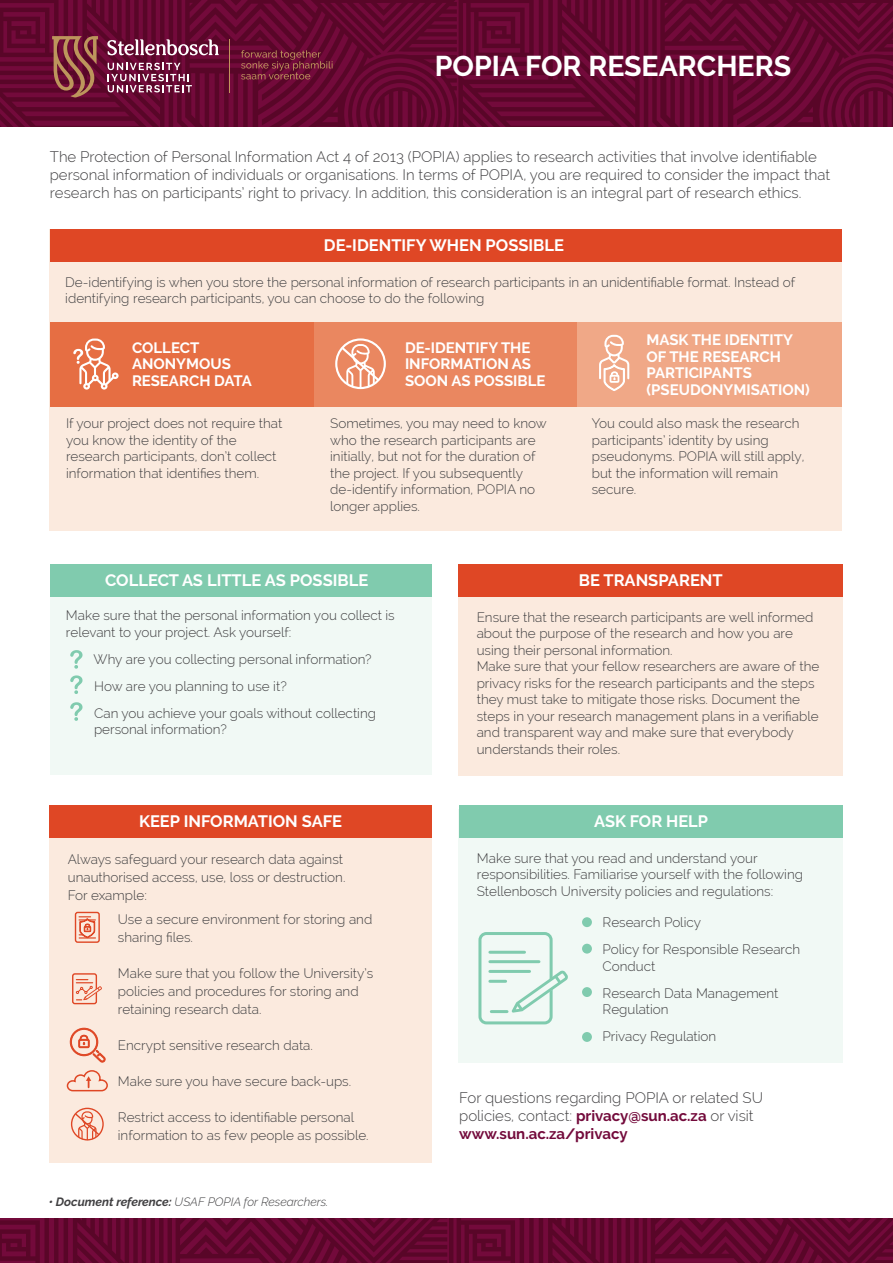
<style>
.page{position:relative;width:893px;height:1263px;background:#fff}
.page>*{position:absolute;margin:0;border:0;box-sizing:border-box;transform-origin:0 0}
.t1{font:700 28.5px "Raleway";color:#fff}
.t2{font:700 16.5px "Raleway";color:#fff}
.t3{font:300 15px/18px "Raleway";color:#414042}
.t4{font:700 15px/16.5px "Raleway";color:#fff}
.t5{font:300 13.5px/16.5px "Raleway";color:#414042}
.t6{font:italic 300 12px "Raleway";color:#414042}
.s1{font-weight:700}
.s2{font-weight:700;color:#730a3b}
</style>
<div class="page">
<svg style="left:0;top:1219px;width:893px;height:44px"></svg>
<div style="left:459px;top:809px;width:384px;height:253px;background:#f1f9f5"></div>
<svg style="left:0;top:0;width:457px;height:127px;fill:#5f072d"></svg>
<svg style="left:458px;top:0;width:435px;height:127px;fill:#61072e"></svg>
<hr style="left:229px;top:39px;width:1px;height:53px;background:#c3945d">
<svg style="left:241px;top:50px;width:92px;height:29px"></svg>
<svg style="left:52px;top:36px;width:46px;height:61px"></svg>
<svg style="left:107px;top:39px;width:112px;height:16px"></svg>
<svg style="left:108px;top:63px;width:84px;height:29px"></svg>
<div style="left:50px;top:567px;width:382px;height:207px;background:#f1f9f5"></div>
<div style="left:50px;top:564px;width:382px;height:32px;background:#80cbae"></div>
<div style="left:50px;top:229px;width:792px;height:301px;background:#fbeade"></div>
<div style="left:50px;top:229px;width:792px;height:33px;background:#df4725"></div>
<div style="left:50px;top:322px;width:264px;height:84px;background:#e66e43"></div>
<div style="left:314px;top:322px;width:264px;height:84px;background:#ea8760"></div>
<div style="left:577px;top:322px;width:265px;height:84px;background:#f0a887"></div>
<svg style="left:73px;top:339px;width:46px;height:51px"></svg>
<div style="left:335px;top:338px;width:51px;height:51px;border:2px solid #fff;border-radius:50%"></div>
<svg style="left:339px;top:344px;width:42px;height:45px"></svg>
<svg style="left:599px;top:335px;width:30px;height:56px"></svg>
<div style="left:50px;top:806px;width:382px;height:357px;background:#fbeade"></div>
<div style="left:50px;top:805px;width:382px;height:33px;background:#df4725"></div>
<svg style="left:70px;top:650px;width:13px;height:19px"></svg>
<svg style="left:70px;top:675px;width:13px;height:19px"></svg>
<svg style="left:70px;top:702px;width:13px;height:19px"></svg>
<div style="left:459px;top:569px;width:384px;height:206px;background:#fbeade"></div>
<div style="left:459px;top:564px;width:384px;height:32px;background:#df4725"></div>
<svg style="left:66px;top:1070px;width:42px;height:22px"></svg>
<div style="left:75px;top:912px;width:25px;height:31px;border:1px solid #df4725;border-radius:2px"></div>
<svg style="left:79px;top:916px;width:16px;height:22px"></svg>
<div style="left:72px;top:973px;width:25px;height:31px;border:1px solid #df4725;border-radius:2px"></div>
<svg style="left:76px;top:979px;width:26px;height:21px"></svg>
<div style="left:71px;top:1108px;width:33px;height:32px;border:1px solid #df4725;border-radius:50%"></div>
<svg style="left:74px;top:1111px;width:27px;height:29px"></svg>
<div style="left:459px;top:805px;width:384px;height:33px;background:#80cbae"></div>
<div style="left:478px;top:932px;width:75px;height:92px;border:3px solid #80cbae;border-radius:6px"></div>
<hr style="left:490px;top:951px;width:34px;height:3px;background:#80cbae">
<hr style="left:490px;top:960px;width:49px;height:3px;background:#80cbae">
<hr style="left:491px;top:1010px;width:16px;height:3px;background:#80cbae">
<svg style="left:512px;top:971px;width:56px;height:42px"></svg>
<hr style="left:490px;top:970px;width:39px;height:3px;background:#80cbae">
<hr style="left:490px;top:980px;width:16px;height:3px;background:#80cbae">
<svg style="left:70px;top:1028px;width:35px;height:34px"></svg>
<div style="left:582px;top:917px;width:10px;height:10px;background:#80cbae;border-radius:50%"></div>
<div style="left:582px;top:944px;width:10px;height:9px;background:#80cbae;border-radius:50%"></div>
<div style="left:582px;top:987px;width:10px;height:10px;background:#80cbae;border-radius:50%"></div>
<div style="left:582px;top:1032px;width:10px;height:10px;background:#80cbae;border-radius:50%"></div>
<h1 class="t1" style="left:435px;top:50px;width:358px">POPIA FOR RESEARCHERS</h1>
<p class="t3" style="left:50px;top:148px;width:782px">The Protection of Personal Information Act 4 of 2013 (POPIA) applies to research activities that involve identifiable personal information of individuals or organisations. In terms of POPIA, you are required to consider the impact that research has on participants’ right to privacy. In addition, this consideration is an integral part of research ethics.</p>
<p class="t2" style="left:324px;top:236px;width:242px">DE-IDENTIFY WHEN POSSIBLE</p>
<p class="t5" style="left:65px;top:274px;width:732px">De-identifying is when you store the personal information of research participants in an unidentifiable format. Instead of identifying research participants, you can choose to do the following</p>
<p class="t4" style="left:132px;top:340px;width:121px">COLLECT<br>ANONYMOUS<br>RESEARCH DATA</p>
<p class="t4" style="left:405px;top:339px;width:142px">DE-IDENTIFY THE<br>INFORMATION AS<br>SOON AS POSSIBLE</p>
<p class="t4" style="left:647px;top:332px;width:165px">MASK THE IDENTITY<br>OF THE RESEARCH<br>PARTICIPANTS (PSEUDONYMISATION)</p>
<p class="t5" style="left:66px;top:415px;width:218px">If your project does not require that you know the identity of the research participants, don’t collect information that identifies them.</p>
<p class="t5" style="left:330px;top:415px;width:218px">Sometimes, you may need to know who the research participants are initially, but not for the duration of the project. If you subsequently de-identify information, POPIA no longer applies.</p>
<p class="t5" style="left:592px;top:415px;width:214px">You could also mask the research participants’ identity by using pseudonyms. POPIA will still apply, but the information will remain secure.</p>
<p class="t2" style="left:105px;top:571px;width:265px">COLLECT AS LITTLE AS POSSIBLE</p>
<p class="t5" style="left:66px;top:607px;width:330px">Make sure that the personal information you collect is relevant to your project. Ask yourself:</p>
<p class="t5" style="left:94px;top:645px;width:284px;line-height:27px">Why are you collecting personal information?<br>How are you planning to use it?<br>Can you achieve your goals without collecting</p>
<p class="t5" style="left:94px;top:721px;width:134px">personal information?</p>
<p class="t2" style="left:139px;top:812px;width:205px">KEEP INFORMATION SAFE</p>
<p class="t5" style="left:68px;top:850px;width:279px;line-height:18px">Always safeguard your research data against unauthorised access, use, loss or destruction.<br>For example:</p>
<p class="t5" style="left:118px;top:910px;width:256px;line-height:18px">Use a secure environment for storing and sharing files.</p>
<p class="t5" style="left:118px;top:964px;width:257px;line-height:18px">Make sure that you follow the University’s policies and procedures for storing and retaining research data.</p>
<p class="t5" style="left:118px;top:1037px;width:197px">Encrypt sensitive research data.</p>
<p class="t5" style="left:118px;top:1073px;width:235px">Make sure you have secure back-ups.</p>
<p class="t5" style="left:118px;top:1108px;width:252px;line-height:18px">Restrict access to identifiable personal information to as few people as possible.</p>
<p class="t6" style="left:49px;top:1195px;width:281px"><span class="s1">• Document reference:</span> USAF POPIA for Researchers.</p>
<p class="t2" style="left:579px;top:571px;width:145px">BE TRANSPARENT</p>
<p class="t5" style="left:477px;top:609px;width:344px">Ensure that the research participants are well informed about the purpose of the research and how you are using their personal information.<br>Make sure that your fellow researchers are aware of the privacy risks for the research participants and the steps they must take to mitigate those risks. Document the steps in your research management plans in a verifiable and transparent way and make sure that everybody understands their roles.</p>
<p class="t2" style="left:594px;top:812px;width:115px">ASK FOR HELP</p>
<p class="t5" style="left:477px;top:849px;width:328px">Make sure that you read and understand your responsibilities. Familiarise yourself with the following<br>Stellenbosch University policies and regulations:</p>
<p class="t5" style="left:602px;top:909px;width:199px;line-height:27px">Research Policy<br>Policy for Responsible Research</p>
<p class="t5" style="left:602px;top:952px;width:178px;line-height:27px">Conduct<br>Research Data Management</p>
<p class="t5" style="left:602px;top:996px;width:115px;line-height:27px">Regulation<br>Privacy Regulation</p>
<p class="t3" style="left:459px;top:1089px;width:305px">For questions regarding POPIA or related SU policies, contact: <span class="s2">privacy@sun.ac.za</span> or visit <span class="s2">www.sun.ac.za/privacy</span></p>
</div>
